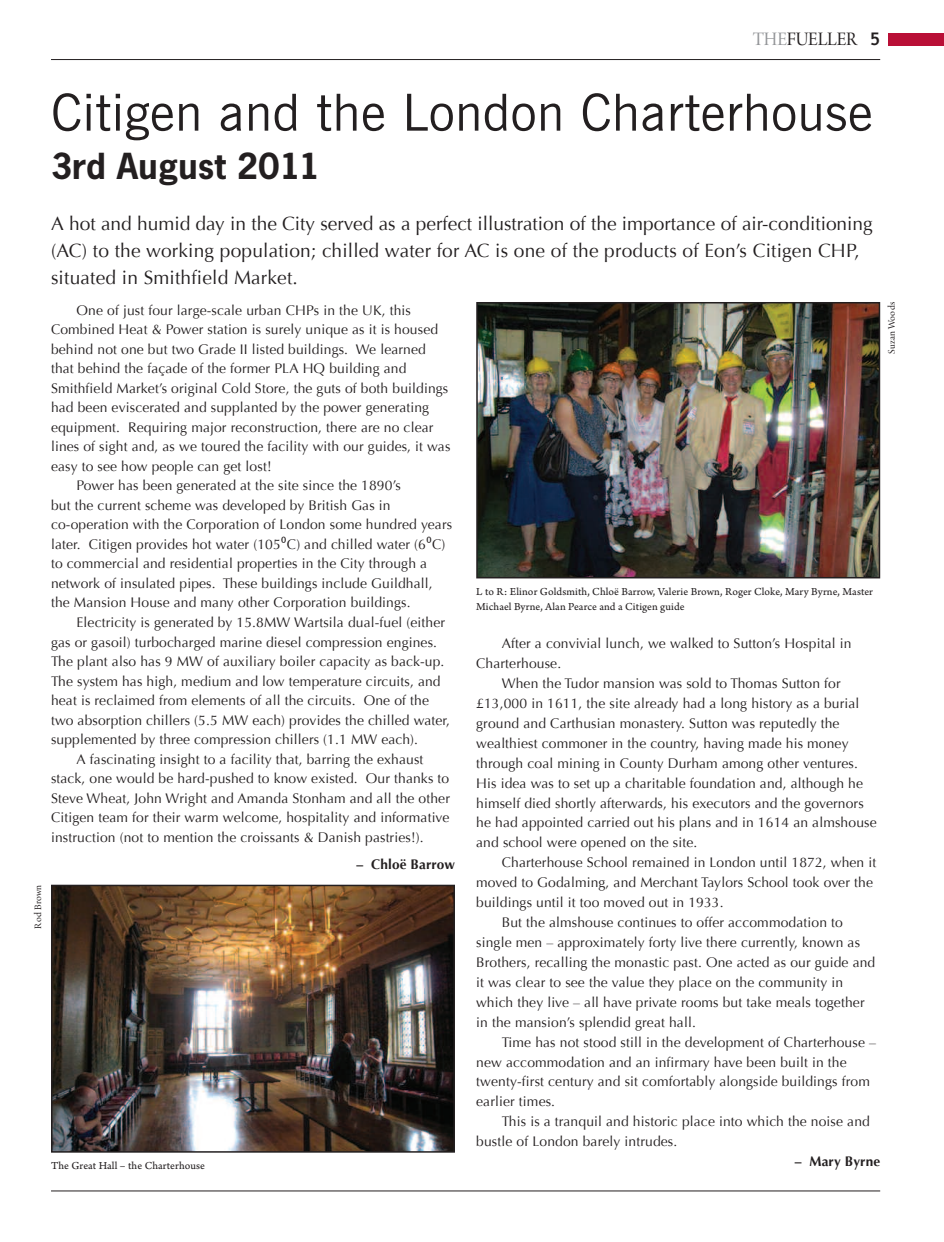
<style>
.page{position:relative;width:944px;height:1242px;background:#fff}
.page>*{position:absolute;margin:0;border:0;box-sizing:border-box;transform-origin:0 0}
.t1{font:51px "News Gothic BT";letter-spacing:.01em;color:#231f20}
.t2{font:700 33.75px "News Gothic";letter-spacing:.01em;color:#231f20}
.t3{font:20.25px "Arno Pro Display";letter-spacing:-.01em;color:#231f20;scale:.94 1}
.t4{font:19.2px/27px "Optima";letter-spacing:.01em;color:#231f20}
.t5{font:13.8px/20px "Optima";letter-spacing:.01em;color:#231f20}
.t6{font:700 13.8px "Optima";letter-spacing:.01em;color:#231f20}
.t7{font:11.25px/15px "Arno Pro Sm Text";letter-spacing:.005em;color:#231f20}
.t8{font:10.5px "Arno Pro Display";letter-spacing:.02em;color:#231f20}
.s1{color:#939598}
.s2{font-family:"Euphemia UCAS";font-weight:700;font-size:16.35px}
.s3{font-family:"Lucida Grande"}
</style>
<div class="page">
<hr style="left:51px;top:1190px;width:829px;height:1px;background:#231f20">
<img style="left:479px;top:305px;width:398px;height:270px">
<div style="left:476px;top:302px;width:404px;height:276px;border:2px solid #231f20"></div>
<img style="left:54px;top:887px;width:398px;height:262px">
<div style="left:51px;top:884px;width:404px;height:268px;border:2px solid #231f20"></div>
<div style="left:889px;top:33px;width:55px;height:13px;background:#b90f36"></div>
<hr style="left:51px;top:59px;width:829px;height:1px;background:#231f20">
<h3 class="t3" style="left:753px;top:31px;width:137px"><span class="s1">THE</span>FUELLER <span class="s2">5</span></h3>
<h1 class="t1" style="left:51px;top:94px;width:823px">Citigen and the London Charterhouse</h1>
<h2 class="t2" style="left:51px;top:147px;width:271px">3rd August 2011</h2>
<p class="t8" style="left:34px;top:928px;width:45px;rotate:-90deg">Rod Brown</p>
<h3 class="t4" style="left:51px;top:210px;width:823px">A hot and humid day in the City served as a perfect illustration of the importance of air-conditioning (AC) to the working population; chilled water for AC is one of the products of Eon’s Citigen CHP, situated in Smithfield Market.</h3>
<p class="t5" style="left:77px;top:300px;width:336px">One of just four large-scale urban CHPs in the UK, this</p>
<p class="t5" style="left:51px;top:320px;width:389px">Combined Heat &amp; Power station is surely unique as it is housed</p>
<p class="t5" style="left:51px;top:339px;width:376px">behind not one but two Grade II listed buildings. We learned</p>
<p class="t5" style="left:51px;top:359px;width:357px">that behind the façade of the former PLA HQ building and</p>
<p class="t5" style="left:51px;top:378px;width:399px">Smithfield Market’s original Cold Store, the guts of both buildings</p>
<p class="t5" style="left:51px;top:398px;width:380px">had been eviscerated and supplanted by the power generating</p>
<p class="t5" style="left:51px;top:417px;width:384px">equipment. Requiring major reconstruction, there are no clear</p>
<p class="t5" style="left:51px;top:437px;width:401px">lines of sight and, as we toured the facility with our guides, it was</p>
<p class="t5" style="left:51px;top:456px;width:222px">easy to see how people can get lost!</p>
<p class="t5" style="left:77px;top:476px;width:326px">Power has been generated at the site since the 1890’s</p>
<p class="t5" style="left:51px;top:495px;width:341px">but the current scheme was developed by British Gas in</p>
<p class="t5" style="left:51px;top:515px;width:403px">co-operation with the Corporation of London some hundred years</p>
<p class="t5" style="left:51px;top:534px;width:396px">later. Citigen provides hot water (105<span class="s3">⁰</span>C) and chilled water (6<span class="s3">⁰</span>C)</p>
<p class="t5" style="left:51px;top:554px;width:378px">to commercial and residential properties in the City through a</p>
<p class="t5" style="left:51px;top:573px;width:383px">network of insulated pipes. These buildings include Guildhall,</p>
<p class="t5" style="left:51px;top:593px;width:361px">the Mansion House and many other Corporation buildings.</p>
<p class="t5" style="left:77px;top:612px;width:370px">Electricity is generated by 15.8MW Wartsila dual-fuel (either</p>
<p class="t5" style="left:51px;top:632px;width:388px">gas or gasoil) turbocharged marine diesel compression engines.</p>
<p class="t5" style="left:51px;top:651px;width:395px">The plant also has 9 MW of auxiliary boiler capacity as back-up.</p>
<p class="t5" style="left:51px;top:671px;width:391px">The system has high, medium and low temperature circuits, and</p>
<p class="t5" style="left:51px;top:690px;width:379px">heat is reclaimed from elements of all the circuits. One of the</p>
<p class="t5" style="left:51px;top:710px;width:401px">two absorption chillers (5.5 MW each) provides the chilled water,</p>
<p class="t5" style="left:51px;top:729px;width:369px">supplemented by three compression chillers (1.1 MW each).</p>
<p class="t5" style="left:77px;top:749px;width:348px">A fascinating insight to a facility that, barring the exhaust</p>
<p class="t5" style="left:51px;top:768px;width:400px">stack, one would be hard-pushed to know existed. Our thanks to</p>
<p class="t5" style="left:51px;top:788px;width:400px">Steve Wheat, John Wright and Amanda Stonham and all the other</p>
<p class="t5" style="left:51px;top:807px;width:400px">Citigen team for their warm welcome, hospitality and informative</p>
<p class="t5" style="left:51px;top:827px;width:374px">instruction (not to mention the croissants &amp; Danish pastries!).</p>
<p class="t6" style="left:357px;top:856px;width:100px">– Chloë Barrow</p>
<p class="t7" style="left:51px;top:1158px;width:156px">The Great Hall – the Charterhouse</p>
<p class="t8" style="left:888px;top:354px;width:53px;rotate:-90deg">Suzan Woods</p>
<p class="t7" style="left:476px;top:584px;width:398px">L to R: Elinor Goldsmith, Chloë Barrow, Valerie Brown, Roger Cloke, Mary Byrne, Master<br>Michael Byrne, Alan Pearce and a Citigen guide</p>
<p class="t5" style="left:476px;top:634px;width:377px;text-indent:26px">After a convivial lunch, we walked to Sutton’s Hospital in<br>Charterhouse.</p>
<p class="t5" style="left:476px;top:673px;width:402px;text-indent:26px">When the Tudor mansion was sold to Thomas Sutton for £13,000 in 1611, the site already had a long history as a burial ground and Carthusian monastery. Sutton was reputedly the wealthiest commoner in the country, having made his money through coal mining in County Durham among other ventures.<br>His idea was to set up a charitable foundation and, although he himself died shortly afterwards, his executors and the governors he had appointed carried out his plans and in 1614 an almshouse and school were opened on the site.</p>
<p class="t5" style="left:502px;top:853px;width:376px">Charterhouse School remained in London until 1872, when it</p>
<p class="t5" style="left:476px;top:872px;width:398px">moved to Godalming, and Merchant Taylors School took over the</p>
<p class="t5" style="left:476px;top:892px;width:249px">buildings until it too moved out in 1933.</p>
<p class="t5" style="left:502px;top:912px;width:343px">But the almshouse continues to offer accommodation to</p>
<p class="t5" style="left:476px;top:932px;width:385px">single men – approximately forty live there currently, known as</p>
<p class="t5" style="left:476px;top:952px;width:401px">Brothers, recalling the monastic past. One acted as our guide and</p>
<p class="t5" style="left:476px;top:972px;width:368px">it was clear to see the value they place on the community in</p>
<p class="t5" style="left:476px;top:992px;width:390px">which they live – all have private rooms but take meals together</p>
<p class="t5" style="left:476px;top:1012px;width:221px">in the mansion’s splendid great hall.</p>
<p class="t5" style="left:502px;top:1032px;width:376px">Time has not stood still in the development of Charterhouse –</p>
<p class="t5" style="left:476px;top:1052px;width:372px">new accommodation and an infirmary have been built in the</p>
<p class="t5" style="left:476px;top:1072px;width:395px">twenty-first century and sit comfortably alongside buildings from</p>
<p class="t5" style="left:476px;top:1091px;width:80px">earlier times.</p>
<p class="t5" style="left:502px;top:1111px;width:370px">This is a tranquil and historic place into which the noise and</p>
<p class="t5" style="left:476px;top:1131px;width:203px">bustle of London barely intrudes.</p>
<p class="t6" style="left:795px;top:1153px;width:87px">– Mary Byrne</p>
</div>
